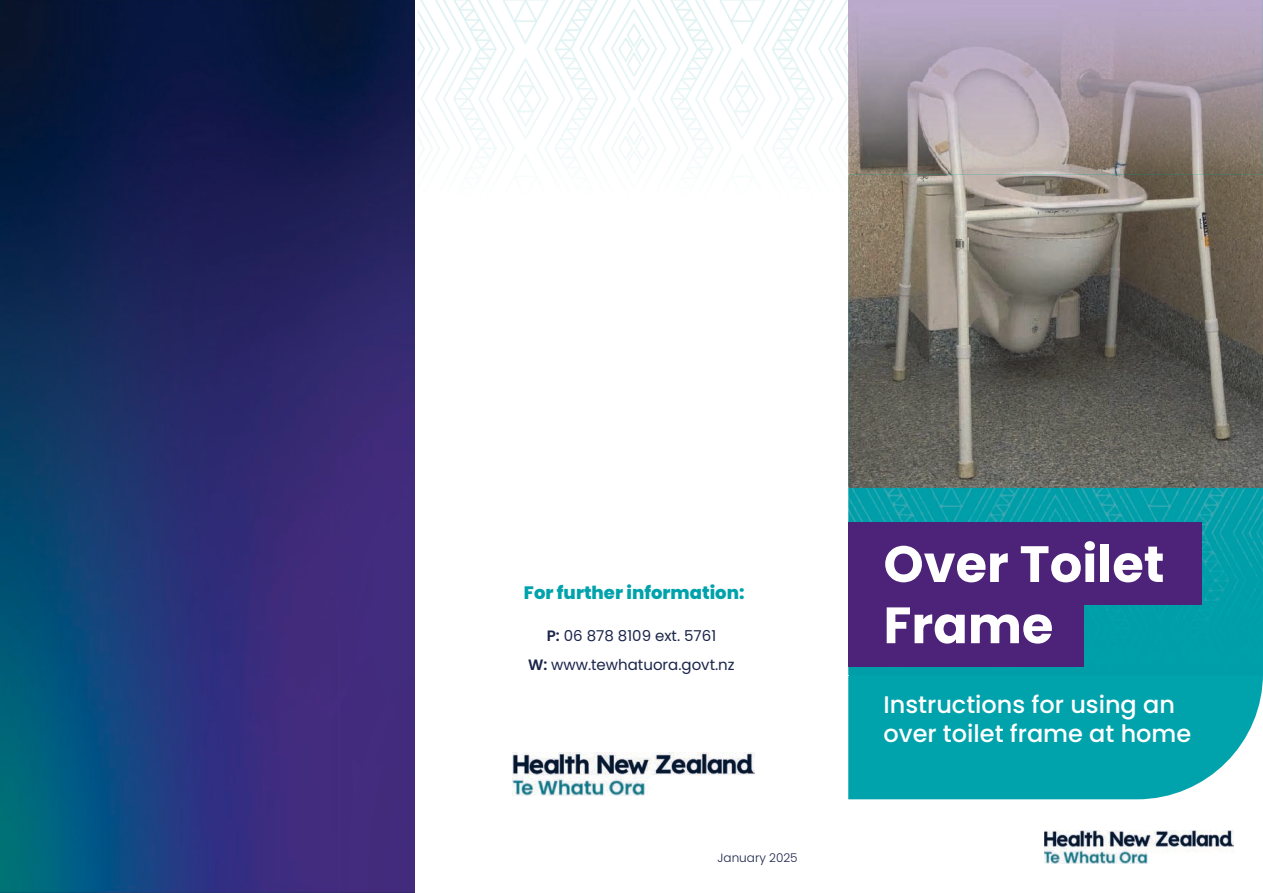
<style>
.page{position:relative;width:1263px;height:893px;background:#fff}
.page>*{position:absolute;margin:0;border:0;box-sizing:border-box;transform-origin:0 0}
.t1{font:700 51px/61.2px "Poppins";color:#fff}
.t2{font:500 24px/28.8px "Poppins";color:#fff}
.t3{font:800 18px "Poppins";color:#00a2ac}
.t4{font:15px/28.5px "Poppins";color:#1b254a;text-align:center}
.t5{font:300 12px "Poppins";color:#1b254a}
.s1{font-weight:600}
</style>
<div class="page">
<img style="left:0;top:0;width:415px;height:893px">
<div style="left:848px;top:675px;width:415px;height:124px;background:#00a2ac"></div>
<img style="left:513px;top:753px;width:241px;height:42px">
<img style="left:418px;top:0;width:430px;height:167px">
<img style="left:1044px;top:830px;width:189px;height:33px">
<img style="left:848px;top:488px;width:415px;height:187px">
<img style="left:848px;top:175px;width:415px;height:313px">
<img style="left:848px;top:0;width:415px;height:175px">
<div style="left:848px;top:584px;width:235px;height:82px;background:#4d2379"></div>
<div style="left:848px;top:522px;width:354px;height:82px;background:#4d2379"></div>
<p class="t3" style="left:524px;top:583px;width:222px">For further information:</p>
<p class="t4" style="left:528px;top:622px;width:208px"><span class="s1">P:</span> 06 878 8109 ext. 5761<br><span class="s1">W:</span> www.tewhatuora.govt.nz</p>
<p class="t5" style="left:718px;top:851px;width:82px">January 2025</p>
<h1 class="t1" style="left:883px;top:534px;width:282px">Over Toilet<br>Frame</h1>
<h2 class="t2" style="left:883px;top:691px;width:309px">Instructions for using an over toilet frame at home</h2>
</div>
